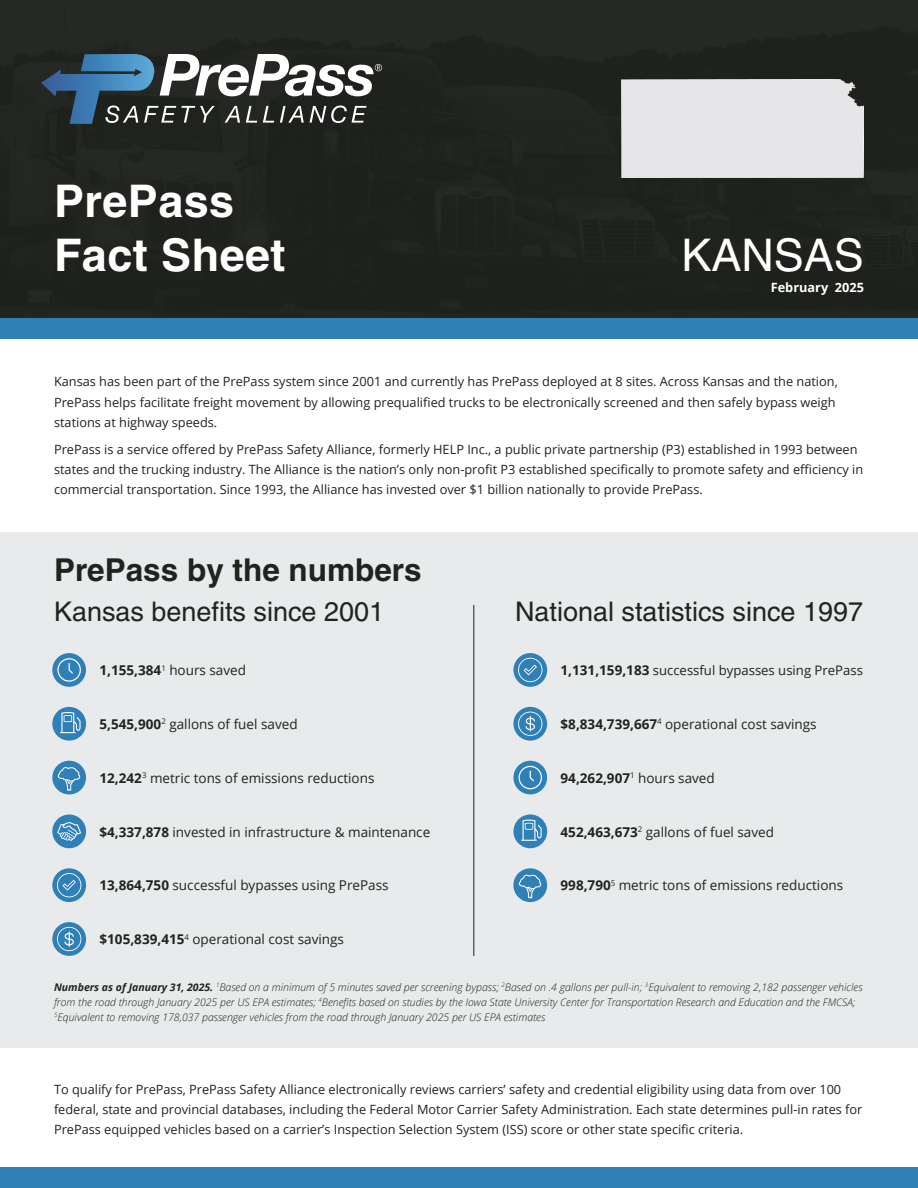
<style>
.page{position:relative;width:918px;height:1188px;background:#fff}
.page>*{position:absolute;margin:0;border:0;box-sizing:border-box;transform-origin:0 0}
.t1{font:700 45px "Helvetica";letter-spacing:.01em;color:#fff}
.t2{font:45px "Helvetica";color:#fff}
.t3{font:700 31.5px "Helvetica";color:#20231e}
.t4{font:27px "Helvetica";color:#20231e}
.t5{font:13.5px "Open Sans";color:#20231e}
.t6{font:700 13.5px "Open Sans";color:#20231e}
.t7{font:13.2px "Open Sans";color:#20231e}
.t8{font:12.75px/20.2px "Open Sans";color:#20231e}
.t9{font:700 12.75px "Open Sans";color:#fff}
.t10{font:italic 300 10.5px/15px "Open Sans";color:#20231e}
.s1{font-weight:700}
.s2{font-weight:700;font-size:13.5px}
.s3{font-weight:400}
</style>
<div class="page">
<div style="left:0;top:532px;width:918px;height:516px;background:#e8eaeb"></div>
<hr style="left:473px;top:605px;width:1px;height:351px;background:#20231e">
<div style="left:0;top:0;width:918px;height:319px;background:#1f221d"></div>
<div style="left:0;top:1168px;width:918px;height:20px;background:#3080b8"></div>
<div style="left:0;top:319px;width:918px;height:20px;background:#3080b8"></div>
<div style="left:621px;top:79px;width:243px;height:98px;background:#e6e6e8"></div>
<svg style="left:41px;top:54px;width:341px;height:70px"></svg>
<div style="left:42px;top:169px;width:257px;height:117px;background:#20231e"></div>
<div style="left:669px;top:224px;width:208px;height:62px;background:#20231e"></div>
<div style="left:513px;top:815px;width:34px;height:33px;background:#3080b8;border-radius:50%"></div>
<svg style="left:521px;top:819px;width:21px;height:22px"></svg>
<div style="left:513px;top:761px;width:34px;height:33px;background:#3080b8;border-radius:50%"></div>
<svg style="left:519px;top:766px;width:23px;height:23px"></svg>
<div style="left:513px;top:868px;width:34px;height:34px;background:#3080b8;border-radius:50%"></div>
<svg style="left:519px;top:875px;width:22px;height:23px"></svg>
<svg style="left:513px;top:653px;width:34px;height:34px"></svg>
<svg style="left:518px;top:658px;width:24px;height:24px"></svg>
<svg style="left:513px;top:707px;width:34px;height:34px"></svg>
<svg style="left:518px;top:712px;width:24px;height:24px"></svg>
<div style="left:52px;top:707px;width:34px;height:34px;background:#3080b8;border-radius:50%"></div>
<svg style="left:60px;top:712px;width:21px;height:21px"></svg>
<div style="left:52px;top:653px;width:34px;height:34px;background:#3080b8;border-radius:50%"></div>
<svg style="left:57px;top:658px;width:24px;height:24px"></svg>
<div style="left:52px;top:761px;width:34px;height:33px;background:#3080b8;border-radius:50%"></div>
<svg style="left:58px;top:767px;width:22px;height:24px"></svg>
<svg style="left:52px;top:868px;width:34px;height:34px"></svg>
<svg style="left:57px;top:873px;width:24px;height:24px"></svg>
<div style="left:52px;top:815px;width:34px;height:33px;background:#3080b8;border-radius:50%"></div>
<svg style="left:57px;top:822px;width:24px;height:19px"></svg>
<svg style="left:52px;top:922px;width:34px;height:34px"></svg>
<svg style="left:57px;top:927px;width:24px;height:24px"></svg>
<p class="t1" style="left:54px;top:174px;width:182px">PrePass</p>
<p class="t1" style="left:54px;top:228px;width:233px">Fact Sheet</p>
<p class="t2" style="left:681px;top:229px;width:184px">KANSAS</p>
<p class="t9" style="left:771px;top:278px;width:95px">February 2025</p>
<p class="t8" style="left:54px;top:371px;width:785px">Kansas has been part of the PrePass system since 2001 and currently has PrePass deployed at 8 sites. Across Kansas and the nation,<br>PrePass helps facilitate freight movement by allowing prequalified trucks to be electronically screened and then safely bypass weigh stations at highway speeds.</p>
<p class="t8" style="left:54px;top:439px;width:811px">PrePass is a service offered by PrePass Safety Alliance, formerly HELP Inc., a public private partnership (P3) established in 1993 between states and the trucking industry. The Alliance is the nation’s only non-profit P3 established specifically to promote safety and efficiency in commercial transportation. Since 1993, the Alliance has invested over $1 billion nationally to provide PrePass.</p>
<p class="t3" style="left:54px;top:551px;width:369px">PrePass by the numbers</p>
<p class="t4" style="left:54px;top:596px;width:332px">Kansas benefits since 2001</p>
<p class="t4" style="left:515px;top:596px;width:350px">National statistics since 1997</p>
<p class="t5" style="left:100px;top:661px;width:148px"><span class="s1">1,155,384</span><sup>1</sup> hours saved</p>
<p class="t7" style="left:561px;top:661px;width:304px"><span class="s2">1,131,159,183</span> successful bypasses using PrePass</p>
<p class="t5" style="left:100px;top:715px;width:200px"><span class="s1">5,545,900</span><sup>2</sup> gallons of fuel saved</p>
<p class="t5" style="left:561px;top:715px;width:258px"><span class="s1">$8,834,739,667</span><sup>4</sup> operational cost savings</p>
<p class="t5" style="left:100px;top:769px;width:276px"><span class="s1">12,242</span><sup>3</sup> metric tons of emissions reductions</p>
<p class="t6" style="left:561px;top:768px;width:156px">94,262,907<sup>1</sup> <span class="s3">hours saved</span></p>
<p class="t5" style="left:100px;top:822px;width:332px"><span class="s1">$4,337,878</span> invested in infrastructure &amp; maintenance</p>
<p class="t5" style="left:561px;top:822px;width:215px"><span class="s1">452,463,673</span><sup>2</sup> gallons of fuel saved</p>
<p class="t5" style="left:100px;top:876px;width:291px"><span class="s1">13,864,750</span> successful bypasses using PrePass</p>
<p class="t5" style="left:561px;top:876px;width:284px"><span class="s1">998,790</span><sup>5</sup> metric tons of emissions reductions</p>
<p class="t5" style="left:100px;top:930px;width:246px"><span class="s1">$105,839,415</span><sup>4</sup> operational cost savings</p>
<p class="t10" style="left:54px;top:979px;width:810px"><span class="s1">Numbers as of January 31, 2025.</span> <sup>1</sup>Based on a minimum of 5 minutes saved per screening bypass; <sup>2</sup>Based on .4 gallons per pull-in; <sup>3</sup>Equivalent to removing 2,182 passenger vehicles from the road through January 2025 per US EPA estimates; <sup>4</sup>Benefits based on studies by the Iowa State University Center for Transportation Research and Education and the FMCSA;<br><sup>5</sup>Equivalent to removing 178,037 passenger vehicles from the road through January 2025 per US EPA estimates</p>
<p class="t8" style="left:54px;top:1078px;width:810px">To qualify for PrePass, PrePass Safety Alliance electronically reviews carriers’ safety and credential eligibility using data from over 100 federal, state and provincial databases, including the Federal Motor Carrier Safety Administration. Each state determines pull-in rates for<br>PrePass equipped vehicles based on a carrier’s Inspection Selection System (ISS) score or other state specific criteria.</p>
</div>
